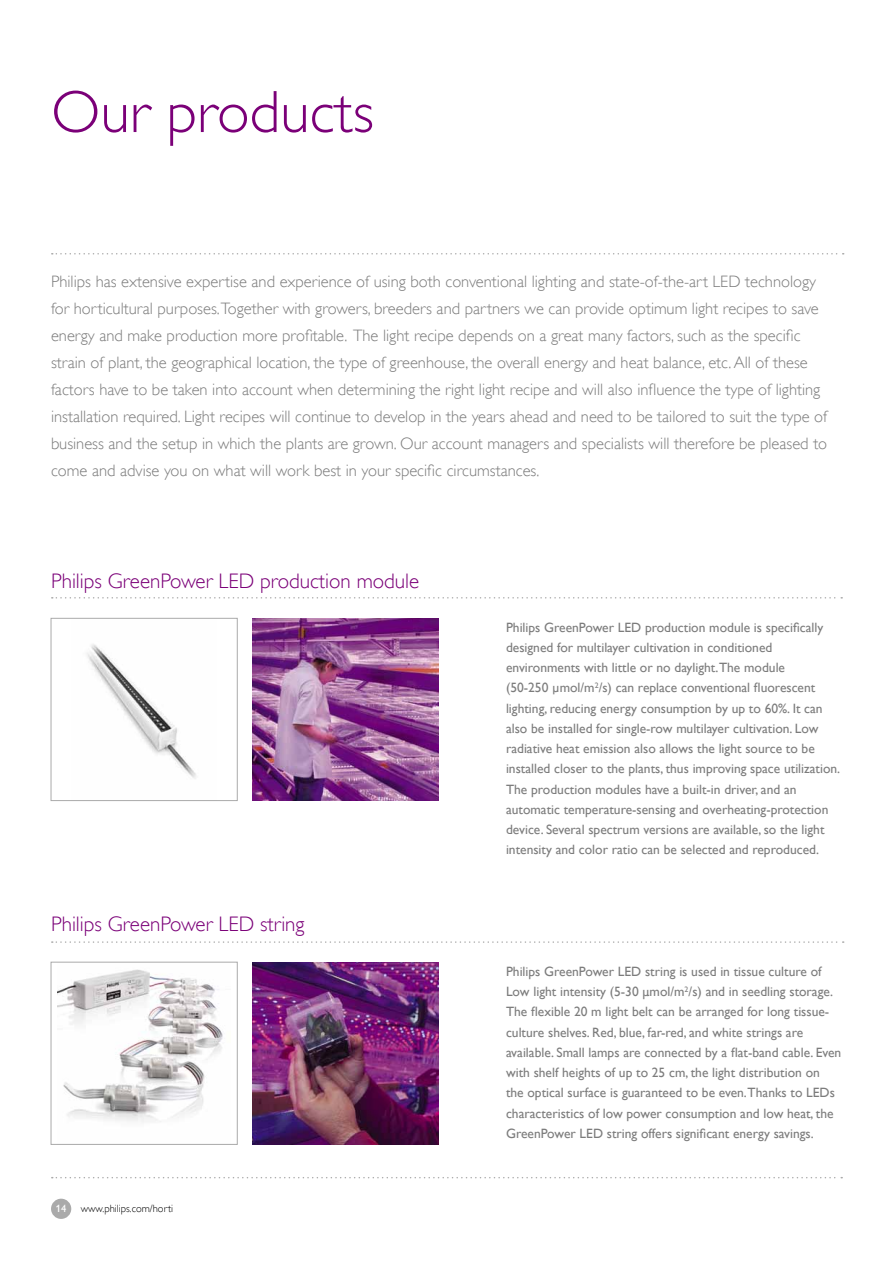
<style>
.page{position:relative;width:893px;height:1263px;background:#fff}
.page>*{position:absolute;margin:0;border:0;box-sizing:border-box;transform-origin:0 0}
.t1{font:60px "Gill Sans Alt One WGL Light";color:#7b0078}
.t2{font:21px "Gill Sans Alt One WGL Light";color:#7b0078}
.t3{font:16.5px/27px "Gill Sans Alt One WGL Light";color:#7c7c7c}
.t4{font:13.5px/20.2px "Gill Sans Alt One WGL";color:#7c7c7c}
.t5{font:10.5px "Gill Sans Alt One WGL Light";color:#000}
.t6{font:10.5px "Gill Sans Alt One WGL";color:#fff}
</style>
<div class="page">
<div style="left:51px;top:1199px;width:20px;height:20px;background:#aaa;border-radius:50%"></div>
<svg style="left:52px;top:1177px;width:790px;height:1px"></svg>
<svg style="left:52px;top:597px;width:790px;height:1px"></svg>
<svg style="left:52px;top:941px;width:792px;height:2px"></svg>
<img style="left:87px;top:644px;width:109px;height:135px">
<div style="left:51px;top:618px;width:186px;height:183px;border:1px solid #aaa"></div>
<img style="left:253px;top:618px;width:186px;height:182px">
<img style="left:58px;top:969px;width:165px;height:153px">
<div style="left:51px;top:962px;width:186px;height:182px;border:1px solid #aaa"></div>
<img style="left:253px;top:962px;width:186px;height:182px">
<svg style="left:52px;top:253px;width:792px;height:1px"></svg>
<h1 class="t1" style="left:51px;top:73px;width:324px">Our products</h1>
<p class="t3" style="left:51px;top:268px;width:778px">Philips has extensive expertise and experience of using both conventional lighting and state-of-the-art LED technology for horticultural purposes.Together with growers, breeders and partners we can provide optimum light recipes to save energy and make production more profitable. The light recipe depends on a great many factors, such as the specific strain of plant, the geographical location, the type of greenhouse, the overall energy and heat balance, etc. All of these factors have to be taken into account when determining the right light recipe and will also influence the type of lighting installation required. Light recipes will continue to develop in the years ahead and need to be tailored to suit the type of business and the setup in which the plants are grown. Our account managers and specialists will therefore be pleased to come and advise you on what will work best in your specific circumstances.</p>
<h2 class="t2" style="left:51px;top:567px;width:370px">Philips GreenPower LED production module</h2>
<h2 class="t2" style="left:51px;top:910px;width:255px">Philips GreenPower LED string</h2>
<p class="t6" style="left:56px;top:1201px;width:12px">14</p>
<p class="t5" style="left:81px;top:1202px;width:94px">www.philips.com/horti</p>
<p class="t4" style="left:506px;top:617px;width:336px">Philips GreenPower LED production module is specifically designed for multilayer cultivation in conditioned environments with little or no daylight.The module<br>(50-250 µmol/m<sup>2</sup>/s) can replace conventional fluorescent lighting, reducing energy consumption by up to 60%. It can also be installed for single-row multilayer cultivation. Low radiative heat emission also allows the light source to be installed closer to the plants, thus improving space utilization.<br>The production modules have a built-in driver, and an automatic temperature-sensing and overheating-protection device. Several spectrum versions are available, so the light intensity and color ratio can be selected and reproduced.</p>
<p class="t4" style="left:506px;top:961px;width:337px">Philips GreenPower LED string is used in tissue culture of Low light intensity (5-30 μmol/m<sup>2</sup>/s) and in seedling storage.<br>The flexible 20 m light belt can be arranged for long tissue&shy;culture shelves. Red, blue, far-red, and white strings are available. Small lamps are connected by a flat-band cable. Even with shelf heights of up to 25 cm, the light distribution on<br>the optical surface is guaranteed to be even.Thanks to LEDs characteristics of low power consumption and low heat, the GreenPower LED string offers significant energy savings.</p>
</div>
